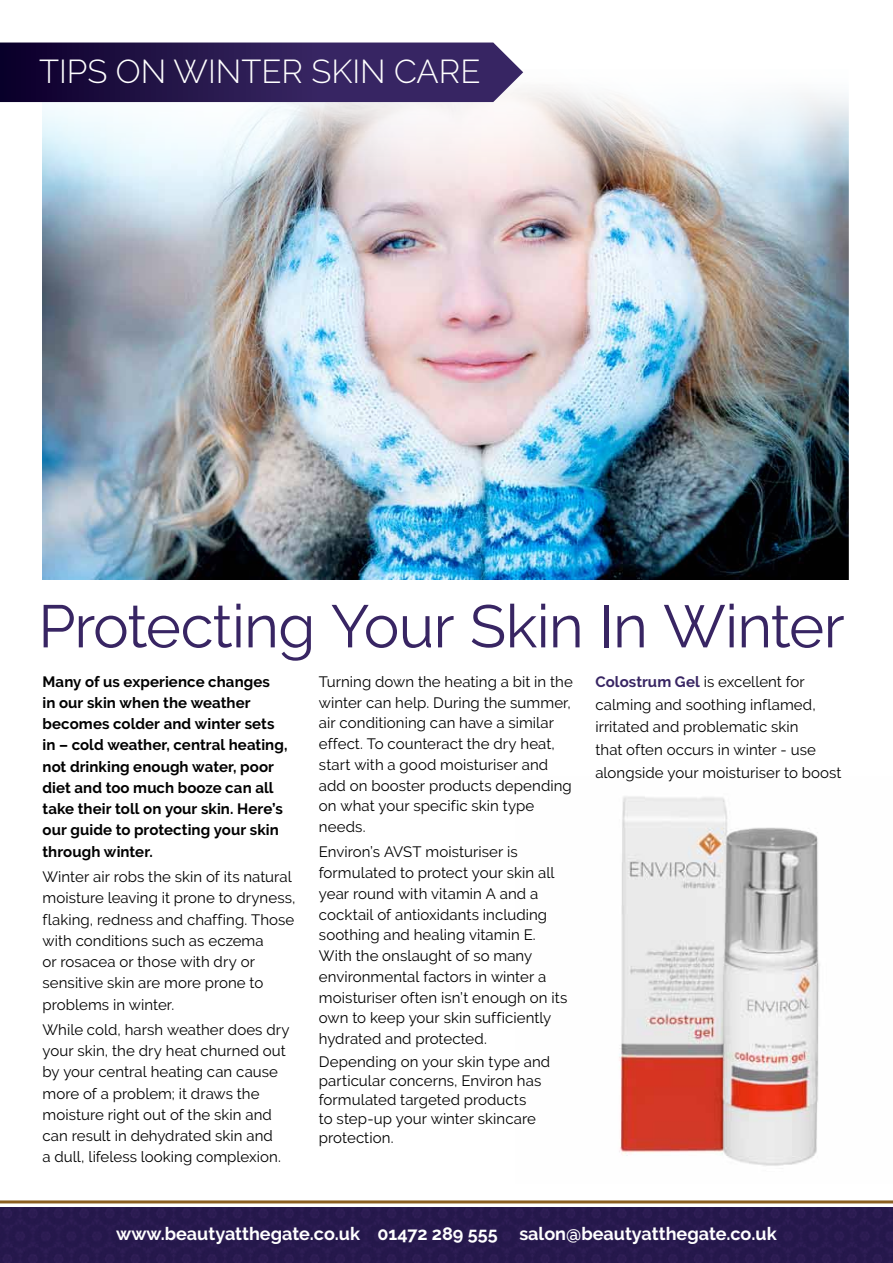
<style>
.page{position:relative;width:893px;height:1263px;background:#fff}
.page>*{position:absolute;margin:0;border:0;box-sizing:border-box;transform-origin:0 0}
.t1{font:59.85px "Raleway";letter-spacing:-.015em;color:#382563}
.t2{font:300 33px "Raleway";color:#fff}
.t3{font:700 18px "Raleway";color:#fff}
.t4{font:15px/20.9px "Raleway";letter-spacing:.005em;color:#000}
.t5{font:700 15px/21.3px "Raleway";letter-spacing:.005em;color:#000}
.s1{font-weight:700;color:#382563}
</style>
<div class="page">
<div style="left:0;top:1208px;width:893px;height:55px;background:#26194d"></div>
<hr style="left:0;top:1200px;width:893px;height:3px;background:#8b5f20">
<img style="left:619px;top:796px;width:201px;height:370px">
<img style="left:42px;top:72px;width:807px;height:507px">
<svg style="left:0;top:43px;width:523px;height:59px;background:#2f1f55"></svg>
<h2 class="t2" style="left:39px;top:52px;width:443px">TIPS ON WINTER SKIN CARE</h2>
<h1 class="t1" style="left:38px;top:591px;width:808px">Protecting Your Skin In Winter</h1>
<p class="t5" style="left:43px;top:671px;width:246px">Many of us experience changes<br>in our skin when the weather becomes colder and winter sets in – cold weather, central heating, not drinking enough water, poor diet and too much booze can all take their toll on your skin. Here’s our guide to protecting your skin through winter.</p>
<p class="t4" style="left:43px;top:866px;width:255px;line-height:21.3px">Winter air robs the skin of its natural moisture leaving it prone to dryness, flaking, redness and chaffing. Those with conditions such as eczema<br>or rosacea or those with dry or sensitive skin are more prone to problems in winter.</p>
<p class="t4" style="left:43px;top:1019px;width:249px;line-height:21.3px">While cold, harsh weather does dry your skin, the dry heat churned out by your central heating can cause more of a problem; it draws the moisture right out of the skin and can result in dehydrated skin and<br>a dull, lifeless looking complexion.</p>
<p class="t4" style="left:319px;top:671px;width:255px">Turning down the heating a bit in the winter can help. During the summer, air conditioning can have a similar effect. To counteract the dry heat, start with a good moisturiser and add on booster products depending on what your specific skin type needs.</p>
<p class="t4" style="left:319px;top:841px;width:250px">Environ’s AVST moisturiser is formulated to protect your skin all year round with vitamin A and a cocktail of antioxidants including soothing and healing vitamin E.<br>With the onslaught of so many environmental factors in winter a moisturiser often isn’t enough on its own to keep your skin sufficiently hydrated and protected.</p>
<p class="t4" style="left:319px;top:1053px;width:233px;line-height:18.9px">Depending on your skin type and particular concerns, Environ has formulated targeted products<br>to step-up your winter skincare protection.</p>
<p class="t4" style="left:595px;top:670px;width:248px;line-height:22.8px"><span class="s1">Colostrum Gel</span> is excellent for calming and soothing inflamed, irritated and problematic skin<br>that often occurs in winter - use alongside your moisturiser to boost</p>
<p class="t3" style="left:116px;top:1223px;width:662px">www.beautyatthegate.co.uk 01472 289 555 salon@beautyatthegate.co.uk</p>
</div>
